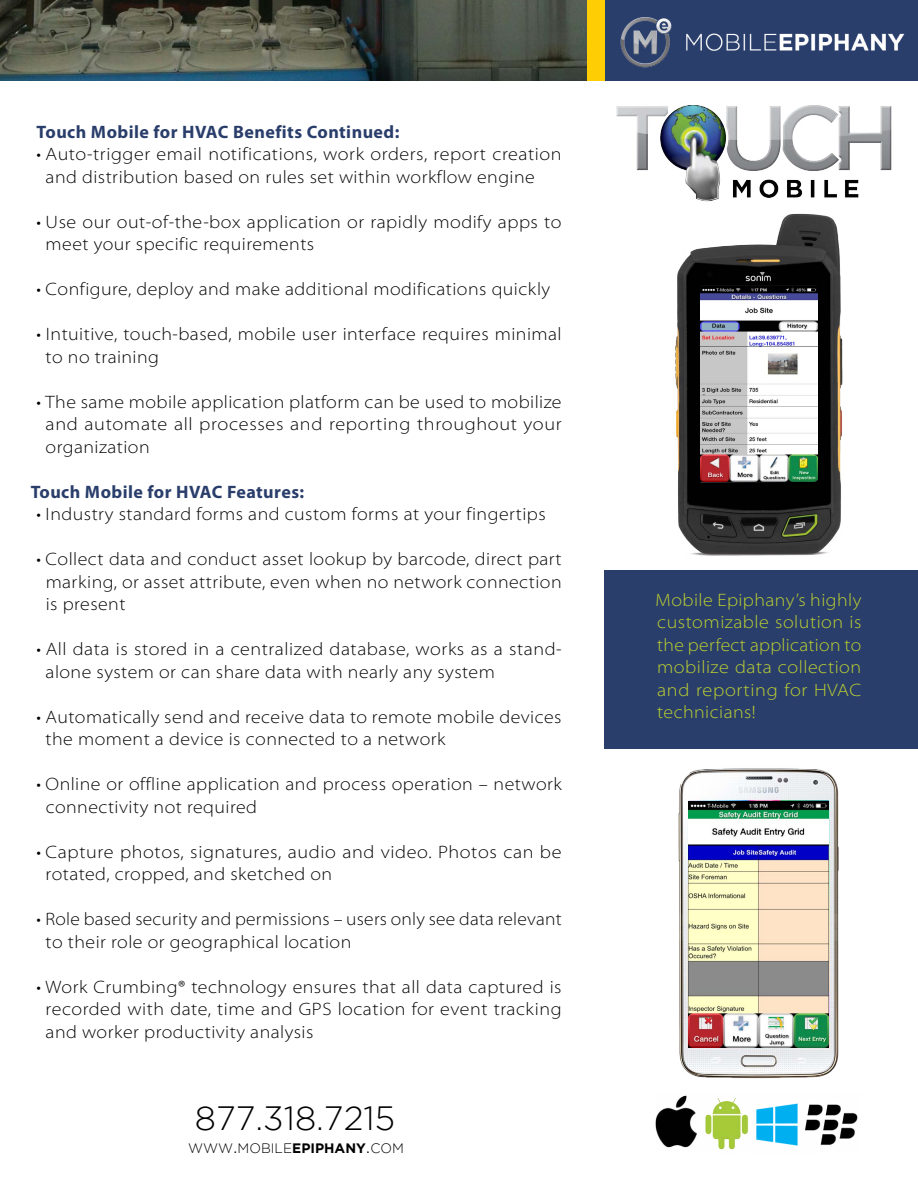
<style>
.page{position:relative;width:918px;height:1188px;background:#fff}
.page>*{position:absolute;margin:0;border:0;box-sizing:border-box;transform-origin:0 0}
.t1{font:300 33.6px "Gotham";color:#000101}
.t2{font:300 semi-expanded 18px/22.5px "Myriad Pro";letter-spacing:.025em;color:#000}
.t3{font:300 semi-expanded 18px/22.5px "Myriad Pro";letter-spacing:.03em;color:#bfd430;text-align:justify}
.t4{font:700 18px "Myriad Pro";letter-spacing:.025em;color:#2a3e6b}
.t5{font:300 13.65px "Gotham";color:#000101}
.s1{font-size:19.5px}
.s2{font-weight:700}
</style>
<div class="page">
<img style="left:675px;top:213px;width:168px;height:343px">
<div style="left:605px;top:0;width:313px;height:81px;background:#2a3e6b"></div>
<div style="left:587px;top:0;width:18px;height:81px;background:#ffcd03"></div>
<img style="left:0;top:0;width:587px;height:81px">
<img style="left:620px;top:17px;width:285px;height:51px">
<img style="left:655px;top:1095px;width:203px;height:55px">
<img style="left:678px;top:768px;width:161px;height:311px">
<img style="left:689px;top:801px;width:139px;height:247px">
<img style="left:701px;top:286px;width:116px;height:196px">
<img style="left:616px;top:105px;width:276px;height:97px">
<div style="left:605px;top:570px;width:313px;height:179px;background:#2a3e6b"></div>
<p class="t4" style="left:37px;top:120px;width:364px">Touch Mobile for HVAC Benefits Continued:</p>
<p class="t2" style="left:46px;top:143px;width:517px;text-indent:-9px">• Auto-trigger email notifications, work orders, report creation and distribution based on rules set within workflow engine</p>
<p class="t2" style="left:46px;top:211px;width:517px;text-indent:-9px">• Use our out-of-the-box application or rapidly modify apps to meet your specific requirements</p>
<p class="t2" style="left:37px;top:278px;width:515px">• Configure, deploy and make additional modifications quickly</p>
<p class="t2" style="left:46px;top:323px;width:518px;text-indent:-9px">• Intuitive, touch-based, mobile user interface requires minimal to no training</p>
<p class="t2" style="left:46px;top:391px;width:518px;text-align:justify;text-indent:-9px">• The same mobile application platform can be used to mobilize and automate all processes and reporting throughout your organization</p>
<p class="t4" style="left:31px;top:480px;width:275px">Touch Mobile for HVAC Features:</p>
<p class="t2" style="left:37px;top:503px;width:511px">• Industry standard forms and custom forms at your fingertips</p>
<p class="t2" style="left:46px;top:548px;width:518px;text-align:justify;text-indent:-9px">• Collect data and conduct asset lookup by barcode, direct part marking, or asset attribute, even when no network connection is present</p>
<p class="t2" style="left:46px;top:638px;width:517px;text-indent:-9px">• All data is stored in a centralized database, works as a stand&shy;alone system or can share data with nearly any system</p>
<p class="t2" style="left:46px;top:706px;width:518px;text-indent:-9px">• Automatically send and receive data to remote mobile devices the moment a device is connected to a network</p>
<p class="t2" style="left:46px;top:773px;width:518px;text-indent:-9px">• Online or offline application and process operation – network connectivity not required</p>
<p class="t2" style="left:46px;top:841px;width:517px;text-indent:-9px">• Capture photos, signatures, audio and video. Photos can be rotated, cropped, and sketched on</p>
<p class="t2" style="left:46px;top:908px;width:518px;text-indent:-9px">• Role based security and permissions – users only see data relevant to their role or geographical location</p>
<p class="t2" style="left:46px;top:976px;width:517px;text-align:justify;text-indent:-9px">• Work Crumbing® technology ensures that all data captured is recorded with date, time and GPS location for event tracking and worker productivity analysis</p>
<h1 class="t1" style="left:195px;top:1100px;width:202px">877.318.7215</h1>
<p class="t5" style="left:188px;top:1141px;width:217px">WWW<span class="s1">.</span>MOBILE<span class="s2">EPIPHANY</span><span class="s1">.</span>COM</p>
<p class="t3" style="left:656px;top:589px;width:207px">Mobile Epiphany’s highly customizable solution is the perfect application to mobilize data collection and reporting for HVAC technicians!</p>
</div>
